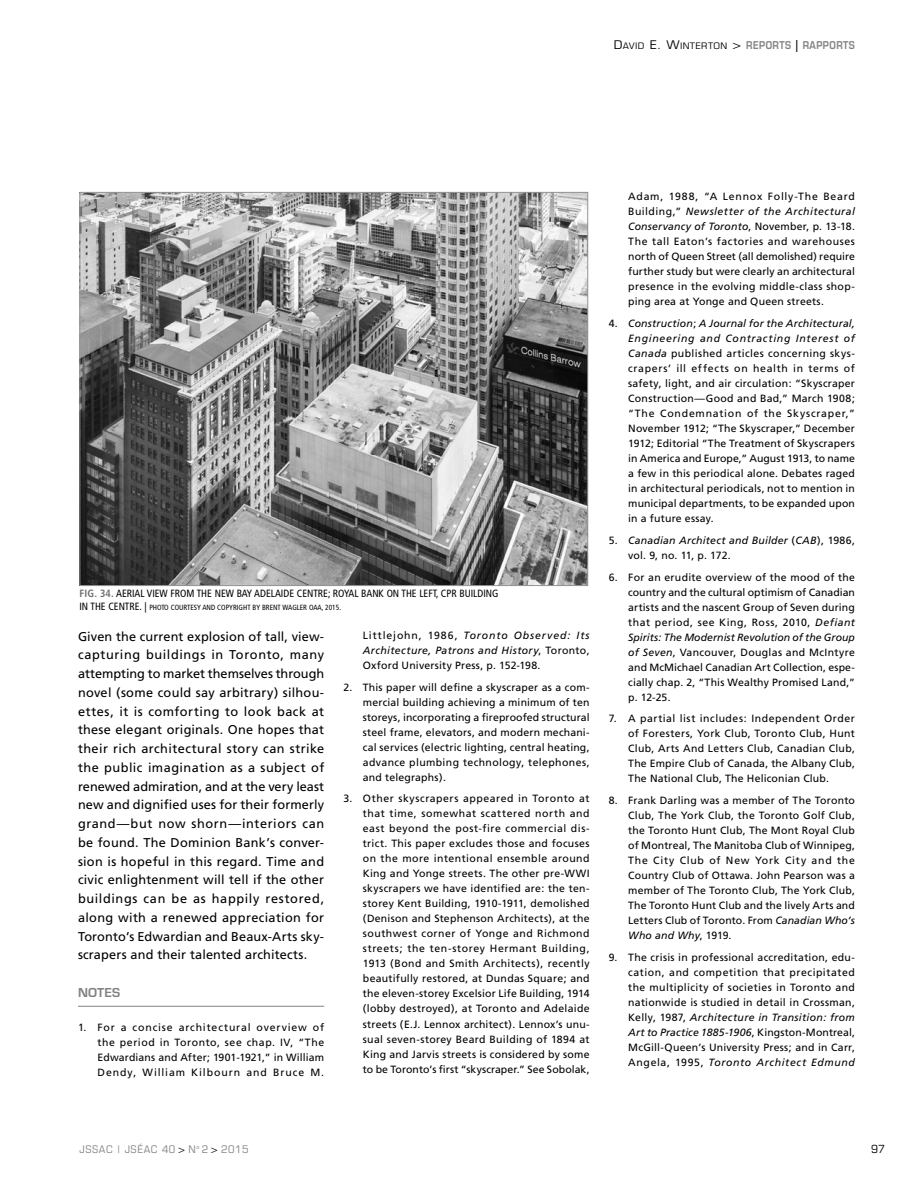
<style>
.page{position:relative;width:918px;height:1188px;background:#fff}
.page>*{position:absolute;margin:0;border:0;box-sizing:border-box;transform-origin:0 0}
.t1{font:700 13.5px "Eurostile";letter-spacing:.015em;color:#808285}
.t2{font:12.75px/18.8px "Frutiger";letter-spacing:.01em;color:#000;text-align:justify}
.t3{font:condensed 11.25px "Eurostile";color:#000;scale:1.1 1}
.t4{font:10.5px/15px "Frutiger";letter-spacing:.015em;color:#000;text-align:justify}
.t5{font:condensed 10.5px "Frutiger";color:#000}
.t6{font:italic 10.5px/15px "Frutiger";letter-spacing:.02em;color:#000}
.t7{font:600 10.5px "Eurostile";letter-spacing:.05em;color:#808285;scale:.85 1}
.t8{font:condensed 10.5px "Eurostile";letter-spacing:.05em;color:#808285;scale:1.1 1}
.t9{font:condensed 7.5px "Frutiger";color:#000}
.s1{font-weight:400;font-stretch:condensed;font-size:12px;color:#000}
.s2{font-weight:400;font-stretch:condensed;font-size:9px;color:#000}
.s3{font-size:12px;color:#000}
.s4{font-weight:700;color:#6d6e71}
.s5{font-size:10.5px}
.s6{font-style:italic}
.s7{font-style:normal}
.s8{color:#000}
</style>
<div class="page">
<hr style="left:78px;top:1006px;width:246px;height:1px;background:#808285">
<img style="left:82px;top:194px;width:504px;height:390px">
<p class="t7" style="left:614px;top:38px;width:285px"><span class="s1">D</span><span class="s2">AVID</span> <span class="s1">E. W</span><span class="s2">INTERTON</span> <span class="s1">&gt;</span> REPORTS <span class="s3">|</span> RAPPORTS</p>
<p class="t5" style="left:80px;top:587px;width:421px"><span class="s4">FIG. 34.</span> AERIAL VIEW FROM THE NEW BAY ADELAIDE CENTRE; ROYAL BANK ON THE LEFT, CPR BUILDING</p>
<p class="t9" style="left:80px;top:603px;width:263px"><span class="s5">IN THE CENTRE. |</span> PHOTO COURTESY AND COPYRIGHT BY BRENT WAGLER OAA, 2015.</p>
<p class="t2" style="left:78px;top:627px;width:248px">Given the current explosion of tall, view&shy;capturing buildings in Toronto, many attempting to market themselves through novel (some could say arbitrary) silhou&shy;ettes, it is comforting to look back at these elegant originals. One hopes that their rich architectural story can strike the public imagination as a subject of renewed admiration, and at the very least new and dignified uses for their formerly grand—but now shorn—interiors can be found. The Dominion Bank’s conver&shy;sion is hopeful in this regard. Time and civic enlightenment will tell if the other buildings can be as happily restored, along with a renewed appreciation for Toronto’s Edwardian and Beaux-Arts sky&shy;scrapers and their talented architects.</p>
<p class="t1" style="left:78px;top:983px;width:44px">NOTES</p>
<p class="t4" style="left:97px;top:1019px;width:228px;text-indent:-19px">1. For a concise architectural overview of the period in Toronto, see chap. IV, “The Edwardians and After; 1901-1921,” in William Dendy, William Kilbourn and Bruce M.</p>
<p class="t4" style="left:363px;top:628px;width:228px">Littlejohn, 1986, <span class="s6">Toronto Observed: Its Architecture, Patrons and History</span>, Toronto, Oxford University Press, p. 152-198.</p>
<p class="t4" style="left:363px;top:679px;width:228px;text-indent:-19px">2. This paper will define a skyscraper as a com&shy;mercial building achieving a minimum of ten storeys, incorporating a fireproofed structural steel frame, elevators, and modern mechani&shy;cal services (electric lighting, central heating, advance plumbing technology, telephones, and telegraphs).</p>
<p class="t4" style="left:363px;top:791px;width:228px;text-indent:-20px">3. Other skyscrapers appeared in Toronto at that time, somewhat scattered north and east beyond the post-fire commercial dis&shy;trict. This paper excludes those and focuses on the more intentional ensemble around King and Yonge streets. The other pre-WWI skyscrapers we have identified are: the ten&shy;storey Kent Building, 1910-1911, demolished (Denison and Stephenson Architects), at the southwest corner of Yonge and Richmond streets; the ten-storey Hermant Building, 1913 (Bond and Smith Architects), recently beautifully restored, at Dundas Square; and the eleven-storey Excelsior Life Building, 1914 (lobby destroyed), at Toronto and Adelaide streets (E.J. Lennox architect). Lennox’s unu&shy;sual seven-storey Beard Building of 1894 at King and Jarvis streets is considered by some to be Toronto’s first “skyscraper.” See Sobolak,</p>
<p class="t4" style="left:628px;top:189px;width:228px">Adam, 1988, “A Lennox Folly-The Beard Building,” <span class="s6">Newsletter of the Architectural Conservancy of Toronto</span>, November, p. 13-18.<br>The tall Eaton’s factories and warehouses north of Queen Street (all demolished) require further study but were clearly an architectural presence in the evolving middle-class shop&shy;ping area at Yonge and Queen streets.</p>
<p class="t4" style="left:628px;top:316px;width:228px;text-indent:-19px">4. <span class="s6">Construction</span>; <span class="s6">A Journal for the Architectural, Engineering and Contracting Interest of Canada</span> published articles concerning skys&shy;crapers’ ill effects on health in terms of safety, light, and air circulation: “Skyscraper Construction—Good and Bad,” March 1908; “The Condemnation of the Skyscraper,” November 1912; “The Skyscraper,” December 1912; Editorial “The Treatment of Skyscrapers in America and Europe,” August 1913, to name a few in this periodical alone. Debates raged in architectural periodicals, not to mention in municipal departments, to be expanded upon in a future essay.</p>
<p class="t6" style="left:628px;top:533px;width:228px;text-indent:-19px"><span class="s7">5.</span> Canadian Architect and Builder <span class="s7">(</span>CAB<span class="s7">), 1986, vol. 9, no. 11, p. 172.</span></p>
<p class="t4" style="left:628px;top:569px;width:228px;text-indent:-19px">6. For an erudite overview of the mood of the country and the cultural optimism of Canadian artists and the nascent Group of Seven during that period, see King, Ross, 2010, <span class="s6">Defiant Spirits: The Modernist Revolution of the Group of Seven</span>, Vancouver, Douglas and McIntyre and McMichael Canadian Art Collection, espe&shy;cially chap. 2, “This Wealthy Promised Land,” p. 12-25.</p>
<p class="t4" style="left:628px;top:711px;width:228px;text-indent:-19px">7. A partial list includes: Independent Order of Foresters, York Club, Toronto Club, Hunt Club, Arts And Letters Club, Canadian Club, The Empire Club of Canada, the Albany Club, The National Club, The Heliconian Club.</p>
<p class="t4" style="left:628px;top:793px;width:228px;text-indent:-19px">8. Frank Darling was a member of The Toronto Club, The York Club, the Toronto Golf Club, the Toronto Hunt Club, The Mont Royal Club of Montreal, The Manitoba Club of Winnipeg, The City Club of New York City and the Country Club of Ottawa. John Pearson was a member of The Toronto Club, The York Club, The Toronto Hunt Club and the lively Arts and Letters Club of Toronto. From <span class="s6">Canadian Who’s Who and Why</span>, 1919.</p>
<p class="t4" style="left:628px;top:950px;width:228px;text-indent:-19px">9. The crisis in professional accreditation, edu&shy;cation, and competition that precipitated the multiplicity of societies in Toronto and nationwide is studied in detail in Crossman, Kelly, 1987, <span class="s6">Architecture in Transition: from Art to Practice 1885-1906</span>, Kingston-Montreal, McGill-Queen’s University Press; and in Carr, Angela, 1995, <span class="s6">Toronto Architect Edmund</span></p>
<p class="t8" style="left:80px;top:1143px;width:155px">JSSAC | JSÉAC 40 <span class="s8">&gt;</span> N<sup>o</sup> 2 <span class="s8">&gt;</span> 2015</p>
<p class="t3" style="left:871px;top:1142px;width:14px">97</p>
</div>
